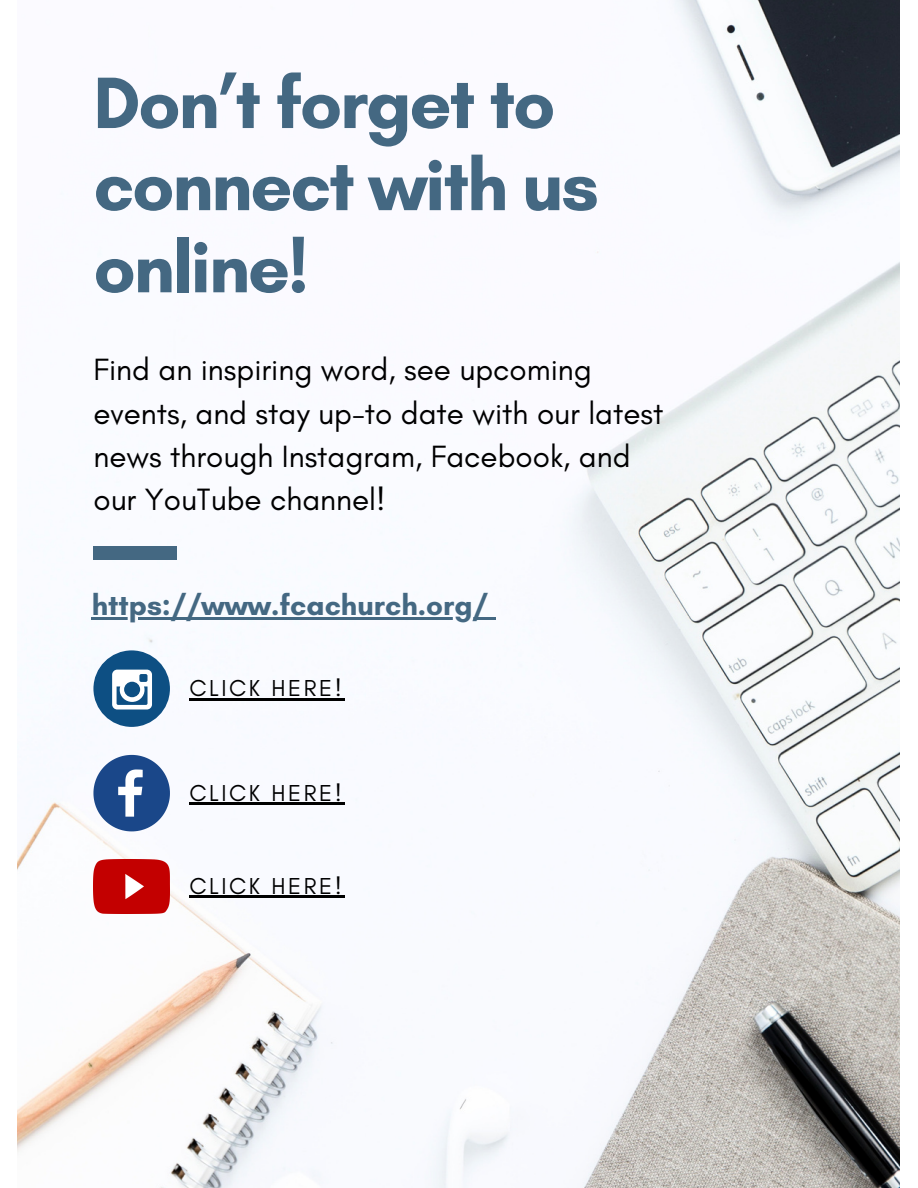
<style>
.page{position:relative;width:918px;height:1188px;background:#fff}
.page>*{position:absolute;margin:0;border:0;box-sizing:border-box;transform-origin:0 0}
.t1{font:700 74.1px/82.2px "Glacial Indifference";letter-spacing:-.03em;color:#446882}
.t2{font:31.35px/43.3px "Glacial Indifference";color:#000}
.t3{font:700 29.55px "Glacial Indifference";color:#446882}
.t4{font:23.55px "Glacial Indifference";letter-spacing:.11em;color:#000}
</style>
<div class="page">
<img style="left:18px;top:0;width:882px;height:1188px">
<div style="left:93px;top:547px;width:84px;height:12px;background:#446882"></div>
<div style="left:93px;top:650px;width:77px;height:77px;background:#0d4f83;border-radius:50%"></div>
<svg style="left:112px;top:670px;width:40px;height:40px"></svg>
<svg style="left:93px;top:755px;width:77px;height:76px"></svg>
<img style="left:93px;top:859px;width:77px;height:54px">
<hr style="left:92px;top:617px;width:396px;height:3px;background:#446882">
<svg style="left:488px;top:617px;width:7px;height:3px"></svg>
<hr style="left:189px;top:698px;width:155px;height:2px;background:#000">
<hr style="left:189px;top:803px;width:155px;height:2px;background:#000">
<hr style="left:189px;top:896px;width:155px;height:2px;background:#000">
<p class="t1" style="left:93px;top:61px;width:507px">Don’t forget to connect with us online!</p>
<h3 class="t2" style="left:93px;top:348px;width:572px">Find an inspiring word, see upcoming events, and stay up-to date with our latest news through Instagram, Facebook, and our YouTube channel!</h3>
<h2 class="t3" style="left:92px;top:587px;width:398px">https://www.fcachurch.org/</h2>
<p class="t4" style="left:189px;top:674px;width:154px">CLICK HERE!</p>
<p class="t4" style="left:189px;top:778px;width:154px">CLICK HERE!</p>
<p class="t4" style="left:189px;top:871px;width:154px">CLICK HERE!</p>
</div>
